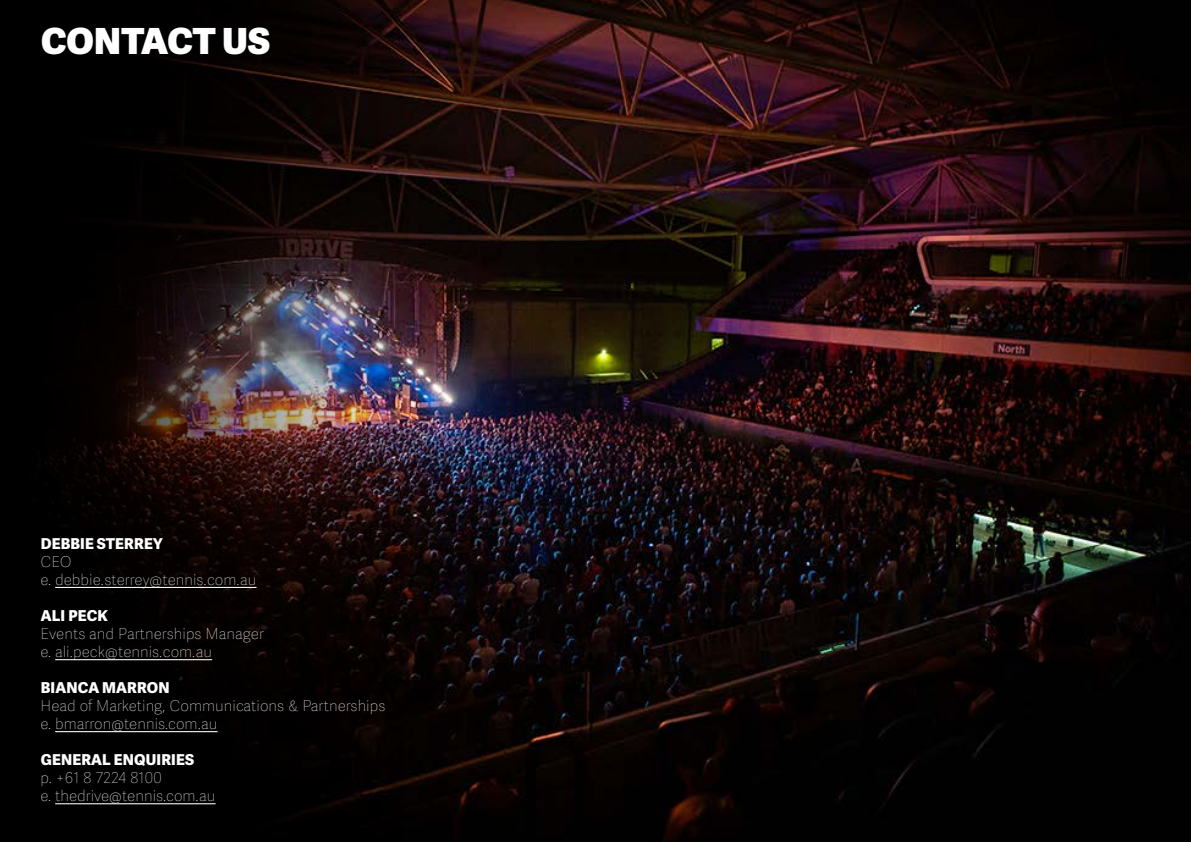
<style>
.page{position:relative;width:1191px;height:842px;background:#fff}
.page>*{position:absolute;margin:0;border:0;box-sizing:border-box;transform-origin:0 0}
.t1{font:800 36px "Adelle Sans";letter-spacing:.01em;color:#fff}
.t2{font:100 15px/18px "Adelle Sans";color:#fff}
.t3{font:800 15px "Adelle Sans";letter-spacing:.01em;color:#fff}
</style>
<div class="page">
<img style="left:402px;top:0;width:789px;height:842px">
<svg style="left:0;top:0;width:402px;height:842px;background:#120b0c"></svg>
<hr style="left:55px;top:803px;width:160px;height:1px;background:#fff">
<hr style="left:55px;top:731px;width:162px;height:1px;background:#fff">
<hr style="left:55px;top:659px;width:157px;height:1px;background:#fff">
<hr style="left:55px;top:587px;width:201px;height:1px;background:#fff">
<h1 class="t1" style="left:41px;top:18px;width:230px">CONTACT US</h1>
<p class="t3" style="left:41px;top:534px;width:123px">DEBBIE STERREY</p>
<p class="t2" style="left:41px;top:553px;width:217px">CEO<br>e. debbie.sterrey@tennis.com.au</p>
<p class="t3" style="left:41px;top:606px;width:69px">ALI PECK</p>
<p class="t2" style="left:41px;top:625px;width:225px">Events and Partnerships Manager e. ali.peck@tennis.com.au</p>
<p class="t3" style="left:41px;top:678px;width:130px">BIANCA MARRON</p>
<p class="t2" style="left:41px;top:697px;width:346px">Head of Marketing, Communications &amp; Partnerships e. bmarron@tennis.com.au</p>
<p class="t3" style="left:41px;top:750px;width:155px">GENERAL ENQUIRIES</p>
<p class="t2" style="left:41px;top:769px;width:176px">p. +61 8 7224 8100<br>e. thedrive@tennis.com.au</p>
</div>
